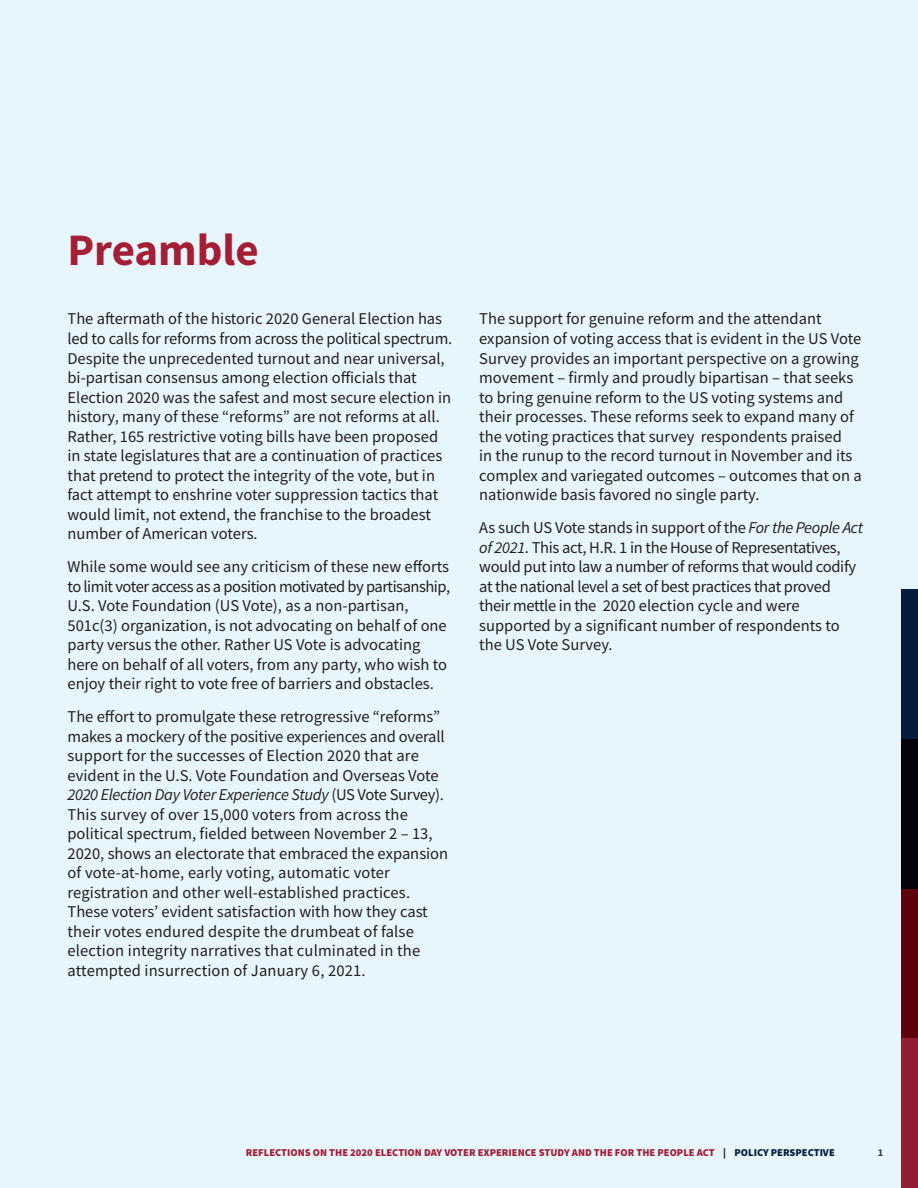
<style>
.page{position:relative;width:918px;height:1188px;background:#e7f6fd}
.page>*{position:absolute;margin:0;border:0;box-sizing:border-box;transform-origin:0 0}
.t1{font:700 45px "Source Sans Pro";color:#a31f35}
.t2{font:16.5px/19.5px "Source Sans Pro";color:#231f20}
.t3{font:16.5px/19.5px "Source Sans Pro";letter-spacing:-.02em;color:#231f20}
.t4{font:900 10.5px "Source Sans Pro";color:#a31f35}
.t5{font:700 10.5px "Source Sans Pro";color:#37424a}
.s1{font-style:italic}
.s2{color:#081d3e}
</style>
<div class="page">
<div style="left:901px;top:589px;width:17px;height:150px;background:#081d3e"></div>
<div style="left:901px;top:739px;width:17px;height:150px;background:#04030c"></div>
<div style="left:901px;top:1038px;width:17px;height:150px;background:#931d34"></div>
<div style="left:901px;top:888px;width:17px;height:150px;background:#5d030a"></div>
<p class="t1" style="left:68px;top:219px;width:193px">Preamble</p>
<p class="t2" style="left:68px;top:309px;width:386px">The aftermath of the historic 2020 General Election has led to calls for reforms from across the political spectrum.<br>Despite the unprecedented turnout and near universal, bi-partisan consensus among election officials that Election 2020 was the safest and most secure election in history, many of these “reforms” are not reforms at all.<br>Rather, 165 restrictive voting bills have been proposed in state legislatures that are a continuation of practices that pretend to protect the integrity of the vote, but in fact attempt to enshrine voter suppression tactics that would limit, not extend, the franchise to the broadest number of American voters.</p>
<p class="t2" style="left:68px;top:557px;width:384px">While some would see any criticism of these new efforts to limit voter access as a position motivated by partisanship, U.S. Vote Foundation (US Vote), as a non-partisan, 501c(3) organization, is not advocating on behalf of one party versus the other. Rather US Vote is advocating here on behalf of all voters, from any party, who wish to enjoy their right to vote free of barriers and obstacles.</p>
<p class="t2" style="left:68px;top:707px;width:382px">The effort to promulgate these retrogressive “reforms” makes a mockery of the positive experiences and overall support for the successes of Election 2020 that are evident in the U.S. Vote Foundation and Overseas Vote <span class="s1">2020 Election Day Voter Experience Study</span> (US Vote Survey).<br>This survey of over 15,000 voters from across the political spectrum, fielded between November 2 – 13, 2020, shows an electorate that embraced the expansion of vote-at-home, early voting, automatic voter registration and other well-established practices.<br>These voters’ evident satisfaction with how they cast their votes endured despite the drumbeat of false election integrity narratives that culminated in the attempted insurrection of January 6, 2021.</p>
<p class="t2" style="left:479px;top:309px;width:384px">The support for genuine reform and the attendant expansion of voting access that is evident in the US Vote Survey provides an important perspective on a growing movement – firmly and proudly bipartisan – that seeks to bring genuine reform to the US voting systems and their processes. These reforms seek to expand many of the voting practices that survey respondents praised<br>in the runup to the record turnout in November and its complex and variegated outcomes – outcomes that on a nationwide basis favored no single party.</p>
<p class="t3" style="left:479px;top:518px;width:385px">As such US Vote stands in support of the <span class="s1">For the People Act of 2021</span>. This act, H.R. 1 in the House of Representatives, would put into law a number of reforms that would codify at the national level a set of best practices that proved their mettle in the 2020 election cycle and were supported by a significant number of respondents to the US Vote Survey.</p>
<p class="t4" style="left:246px;top:1146px;width:591px">REFLECTIONS ON THE 2020 ELECTION DAY VOTER EXPERIENCE STUDY AND THE FOR THE PEOPLE ACT <span class="s2">| POLICY PERSPECTIVE</span></p>
<p class="t5" style="left:878px;top:1146px;width:7px">1</p>
</div>
